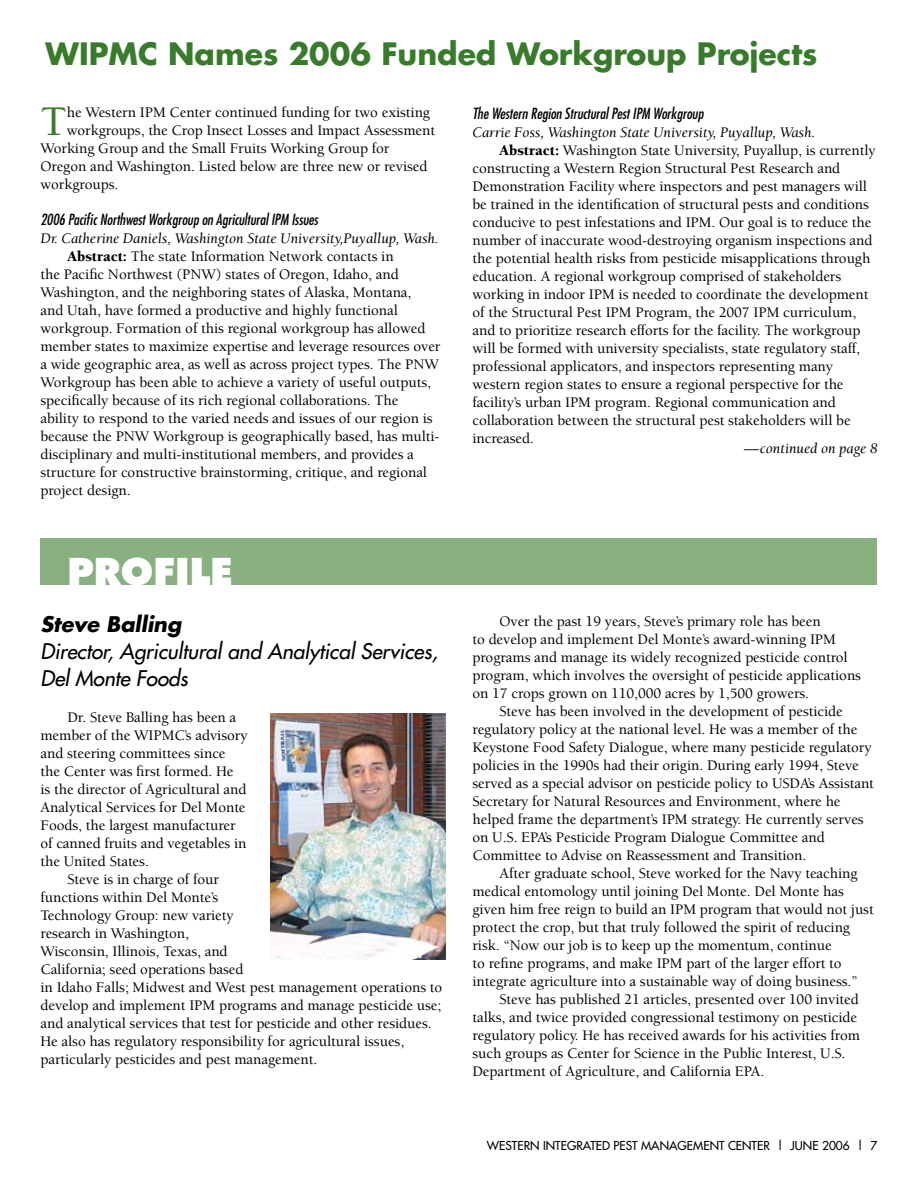
<style>
.page{position:relative;width:918px;height:1188px;background:#fff}
.page>*{position:absolute;margin:0;border:0;box-sizing:border-box;transform-origin:0 0}
.t1{font:500 43.35px "Berkeley";color:#387c2b}
.t2{font:800 36px "Futura";color:#fff}
.t3{font:700 30px "Futura";color:#387c2b}
.t4{font:italic 21px/27px "Futura";letter-spacing:-.005em;color:#000}
.t5{font:italic 700 21px "Futura";letter-spacing:-.005em;color:#000}
.t6{font:500 15px/18px "Berkeley";letter-spacing:-.005em;color:#000}
.t7{font:italic 15px "Berkeley";letter-spacing:-.005em;color:#000}
.t8{font:italic condensed 15px "Futura";letter-spacing:-.005em;color:#000}
.t9{font:12px "Futura";color:#000}
.s1{font-weight:900}
</style>
<div class="page">
<div style="left:40px;top:539px;width:838px;height:46px;background:#88b080"></div>
<img style="left:271px;top:713px;width:175px;height:246px">
<h3 class="t3" style="left:46px;top:32px;width:774px">WIPMC Names 2006 Funded Workgroup Projects</h3>
<h1 class="t1" style="left:40px;top:99px;width:28px">T</h1>
<p class="t6" style="left:67px;top:104px;width:365px">he Western IPM Center continued funding for two existing</p>
<p class="t6" style="left:67px;top:122px;width:370px">workgroups, the Crop Insect Losses and Impact Assessment</p>
<p class="t6" style="left:40px;top:140px;width:350px">Working Group and the Small Fruits Working Group for</p>
<p class="t6" style="left:40px;top:158px;width:389px">Oregon and Washington. Listed below are three new or revised</p>
<p class="t6" style="left:40px;top:176px;width:79px">workgroups.</p>
<p class="t8" style="left:40px;top:211px;width:279px">2006 Pacific Northwest Workgroup on Agricultural IPM Issues</p>
<p class="t7" style="left:40px;top:231px;width:400px">Dr. Catherine Daniels, Washington State University,Puyallup, Wash.</p>
<p class="t6" style="left:68px;top:248px;width:328px"><span class="s1">Abstract:</span> The state Information Network contacts in</p>
<p class="t6" style="left:40px;top:266px;width:360px">the Pacific Northwest (PNW) states of Oregon, Idaho, and</p>
<p class="t6" style="left:40px;top:284px;width:372px">Washington, and the neighboring states of Alaska, Montana,</p>
<p class="t6" style="left:40px;top:302px;width:359px">and Utah, have formed a productive and highly functional</p>
<p class="t6" style="left:40px;top:320px;width:387px">workgroup. Formation of this regional workgroup has allowed</p>
<p class="t6" style="left:40px;top:338px;width:402px">member states to maximize expertise and leverage resources over</p>
<p class="t6" style="left:40px;top:356px;width:400px">a wide geographic area, as well as across project types. The PNW</p>
<p class="t6" style="left:40px;top:374px;width:392px">Workgroup has been able to achieve a variety of useful outputs,</p>
<p class="t6" style="left:40px;top:392px;width:360px">specifically because of its rich regional collaborations. The</p>
<p class="t6" style="left:40px;top:410px;width:394px">ability to respond to the varied needs and issues of our region is</p>
<p class="t6" style="left:40px;top:428px;width:401px">because the PNW Workgroup is geographically based, has multi-</p>
<p class="t6" style="left:40px;top:446px;width:375px">disciplinary and multi-institutional members, and provides a</p>
<p class="t6" style="left:40px;top:464px;width:388px">structure for constructive brainstorming, critique, and regional</p>
<p class="t6" style="left:40px;top:482px;width:92px">project design.</p>
<h2 class="t2" style="left:68px;top:550px;width:167px">PROFILE</h2>
<h3 class="t5" style="left:40px;top:610px;width:142px">Steve Balling</h3>
<h3 class="t4" style="left:40px;top:638px;width:399px">Director, Agricultural and Analytical Services,<br>Del Monte Foods</h3>
<p class="t6" style="left:68px;top:709px;width:170px">Dr. Steve Balling has been a</p>
<p class="t6" style="left:40px;top:727px;width:209px">member of the WIPMC’s advisory</p>
<p class="t6" style="left:40px;top:745px;width:187px">and steering committees since</p>
<p class="t6" style="left:40px;top:763px;width:195px">the Center was first formed. He</p>
<p class="t6" style="left:40px;top:781px;width:208px">is the director of Agricultural and</p>
<p class="t6" style="left:40px;top:799px;width:207px">Analytical Services for Del Monte</p>
<p class="t6" style="left:40px;top:817px;width:197px">Foods, the largest manufacturer</p>
<p class="t6" style="left:40px;top:835px;width:208px">of canned fruits and vegetables in</p>
<p class="t6" style="left:40px;top:853px;width:110px">the United States.</p>
<p class="t6" style="left:68px;top:871px;width:153px">Steve is in charge of four</p>
<p class="t6" style="left:40px;top:889px;width:179px">functions within Del Monte’s</p>
<p class="t6" style="left:40px;top:907px;width:195px">Technology Group: new variety</p>
<p class="t6" style="left:40px;top:925px;width:150px">research in Washington,</p>
<p class="t6" style="left:40px;top:943px;width:189px">Wisconsin, Illinois, Texas, and</p>
<p class="t6" style="left:40px;top:961px;width:205px">California; seed operations based</p>
<p class="t6" style="left:40px;top:979px;width:403px">in Idaho Falls; Midwest and West pest management operations to</p>
<p class="t6" style="left:40px;top:997px;width:402px">develop and implement IPM programs and manage pesticide use;</p>
<p class="t6" style="left:40px;top:1015px;width:393px">and analytical services that test for pesticide and other residues.</p>
<p class="t6" style="left:40px;top:1033px;width:365px">He also has regulatory responsibility for agricultural issues,</p>
<p class="t6" style="left:40px;top:1051px;width:278px">particularly pesticides and pest management.</p>
<p class="t8" style="left:472px;top:104px;width:232px">The Western Region Structural Pest IPM Workgroup</p>
<p class="t7" style="left:472px;top:124px;width:344px">Carrie Foss, Washington State University, Puyallup, Wash.</p>
<p class="t6" style="left:500px;top:141px;width:378px"><span class="s1">Abstract:</span> Washington State University, Puyallup, is currently</p>
<p class="t6" style="left:472px;top:159px;width:369px">constructing a Western Region Structural Pest Research and</p>
<p class="t6" style="left:472px;top:177px;width:396px">Demonstration Facility where inspectors and pest managers will</p>
<p class="t6" style="left:472px;top:195px;width:398px">be trained in the identification of structural pests and conditions</p>
<p class="t6" style="left:472px;top:213px;width:401px">conducive to pest infestations and IPM. Our goal is to reduce the</p>
<p class="t6" style="left:472px;top:231px;width:402px">number of inaccurate wood-destroying organism inspections and</p>
<p class="t6" style="left:472px;top:249px;width:399px">the potential health risks from pesticide misapplications through</p>
<p class="t6" style="left:472px;top:267px;width:370px">education. A regional workgroup comprised of stakeholders</p>
<p class="t6" style="left:472px;top:285px;width:398px">working in indoor IPM is needed to coordinate the development</p>
<p class="t6" style="left:472px;top:303px;width:385px">of the Structural Pest IPM Program, the 2007 IPM curriculum,</p>
<p class="t6" style="left:472px;top:321px;width:389px">and to prioritize research efforts for the facility. The workgroup</p>
<p class="t6" style="left:472px;top:339px;width:389px">will be formed with university specialists, state regulatory staff,</p>
<p class="t6" style="left:472px;top:357px;width:362px">professional applicators, and inspectors representing many</p>
<p class="t6" style="left:472px;top:375px;width:373px">western region states to ensure a regional perspective for the</p>
<p class="t6" style="left:472px;top:393px;width:365px">facility’s urban IPM program. Regional communication and</p>
<p class="t6" style="left:472px;top:411px;width:380px">collaboration between the structural pest stakeholders will be</p>
<p class="t6" style="left:472px;top:429px;width:63px">increased.</p>
<p class="t7" style="left:744px;top:441px;width:135px">—continued on page 8</p>
<p class="t6" style="left:472px;top:613px;width:390px;text-indent:27px">Over the past 19 years, Steve’s primary role has been<br>to develop and implement Del Monte’s award-winning IPM programs and manage its widely recognized pesticide control program, which involves the oversight of pesticide applications on 17 crops grown on 110,000 acres by 1,500 growers.</p>
<p class="t6" style="left:472px;top:703px;width:403px;text-indent:27px">Steve has been involved in the development of pesticide regulatory policy at the national level. He was a member of the Keystone Food Safety Dialogue, where many pesticide regulatory policies in the 1990s had their origin. During early 1994, Steve served as a special advisor on pesticide policy to USDA’s Assistant Secretary for Natural Resources and Environment, where he helped frame the department’s IPM strategy. He currently serves on U.S. EPA’s Pesticide Program Dialogue Committee and Committee to Advise on Reassessment and Transition.</p>
<p class="t6" style="left:472px;top:865px;width:403px;text-indent:27px">After graduate school, Steve worked for the Navy teaching medical entomology until joining Del Monte. Del Monte has given him free reign to build an IPM program that would not just protect the crop, but that truly followed the spirit of reducing risk. “Now our job is to keep up the momentum, continue<br>to refine programs, and make IPM part of the larger effort to integrate agriculture into a sustainable way of doing business.”</p>
<p class="t6" style="left:472px;top:991px;width:389px;text-indent:27px">Steve has published 21 articles, presented over 100 invited talks, and twice provided congressional testimony on pesticide regulatory policy. He has received awards for his activities from such groups as Center for Science in the Public Interest, U.S.<br>Department of Agriculture, and California EPA.</p>
<p class="t9" style="left:487px;top:1137px;width:378px">WESTERN INTEGRATED PEST MANAGEMENT CENTER | JUNE 2006 |</p>
</div>
